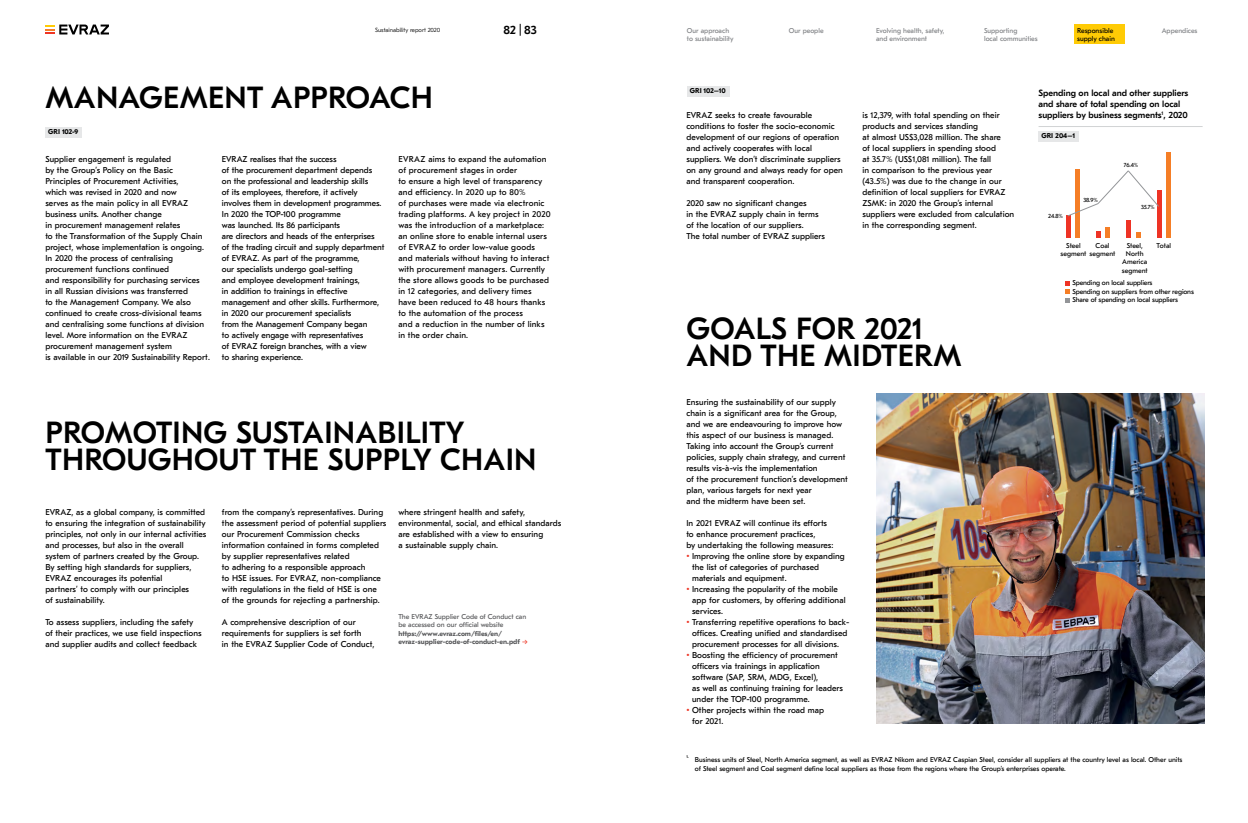
<style>
.page{position:relative;width:1248px;height:823px;background:#fff}
.page>*{position:absolute;margin:0;border:0;box-sizing:border-box;transform-origin:0 0}
.t1{font:500 30.5px/26.6px "GT Eesti Pro Text";letter-spacing:.01em;color:#000}
.t2{font:500 12px "GT Eesti Pro Text";color:#000}
.t3{font:500 9px/10.8px "GT Eesti Pro Text";color:#000}
.t4{font:8.5px/11px "GT Eesti Pro Text";letter-spacing:.01em;color:#000}
.t5{font:7px/8.4px "GT Eesti Pro Text";color:#000}
.t6{font:7px/8.4px "GT Eesti Pro Text";color:#808285}
.t7{font:7px/8.4px "GT Eesti Pro Text";letter-spacing:-.02em;color:#000}
.t8{font:700 7px/8.4px "GT Eesti Pro Text";color:#58595b}
.t9{font:7px/8.4px "GT Eesti Pro Text";color:#58595b}
.t10{font:700 7px "GT Eesti Pro Text";color:#000}
.t11{font:300 6px "GT Eesti Pro Text";color:#000}
.t12{font:6px "GT Eesti Pro Text";letter-spacing:-.02em;color:#000}
.t13{font:500 4.1px "GT Eesti Pro Text";color:#000}
.s1{font-weight:400;color:#ee3525}
.s2{font-weight:700;color:#ee3525}
</style>
<div class="page">
<svg style="left:45px;top:25px;width:64px;height:9px"></svg>
<div style="left:1074px;top:25px;width:50px;height:19px;background:#ffcb05"></div>
<svg style="left:520px;top:24px;width:1px;height:12px"></svg>
<div style="left:687px;top:86px;width:42px;height:10px;background:#e6e7e8"></div>
<hr style="left:1038px;top:126px;width:164px;height:1px;background:#d1d3d4">
<div style="left:1038px;top:131px;width:40px;height:10px;background:#e6e7e8"></div>
<div style="left:1074px;top:169px;width:5px;height:68px;background:#f57e26"></div>
<div style="left:1105px;top:226px;width:5px;height:11px;background:#f57e26"></div>
<svg style="left:1136px;top:232px;width:4px;height:5px"></svg>
<div style="left:1165px;top:152px;width:5px;height:85px;background:#f57e26"></div>
<div style="left:1065px;top:215px;width:5px;height:22px;background:#ee3325"></div>
<svg style="left:1096px;top:231px;width:5px;height:6px"></svg>
<div style="left:1126px;top:220px;width:5px;height:17px;background:#ee3325"></div>
<div style="left:1156px;top:190px;width:5px;height:47px;background:#ee3325"></div>
<svg style="left:1067px;top:169px;width:92px;height:48px"></svg>
<svg style="left:1065px;top:281px;width:4px;height:21px"></svg>
<div style="left:45px;top:127px;width:37px;height:10px;background:#e6e7e8"></div>
<img style="left:876px;top:393px;width:327px;height:330px">
<p class="t11" style="left:375px;top:26px;width:66px">Sustainability report 2020</p>
<h2 class="t2" style="left:503px;top:24px;width:14px">82</h2>
<h2 class="t2" style="left:524px;top:24px;width:14px">83</h2>
<p class="t6" style="left:687px;top:26px;width:44px">Our approach</p>
<p class="t6" style="left:1161px;top:26px;width:37px">Appendices</p>
<p class="t6" style="left:687px;top:35px;width:48px">to sustainability</p>
<p class="t6" style="left:788px;top:26px;width:36px">Our people</p>
<p class="t6" style="left:876px;top:26px;width:70px">Evolving health, safety, and environment</p>
<p class="t6" style="left:983px;top:26px;width:55px">Supporting<br>local communities</p>
<p class="t5" style="left:1077px;top:26px;width:39px">Responsible supply chain</p>
<h1 class="t1" style="left:46px;top:85px;width:389px">MANAGEMENT APPROACH</h1>
<p class="t10" style="left:48px;top:128px;width:32px">GRI 102-9</p>
<p class="t4" style="left:45px;top:154px;width:166px">Supplier engagement is regulated<br>by the Group’s Policy on the Basic Principles of Procurement Activities,<br>which was revised in 2020 and now<br>serves as the main policy in all EVRAZ business units. Another change<br>in procurement management relates<br>to the Transformation of the Supply Chain project, whose implementation is ongoing.<br>In 2020 the process of centralising procurement functions continued<br>and responsibility for purchasing services<br>in all Russian divisions was transferred<br>to the Management Company. We also continued to create cross-divisional teams and centralising some functions at division level. More information on the EVRAZ procurement management system<br>is available in our 2019 Sustainability Report.</p>
<p class="t4" style="left:222px;top:154px;width:164px">EVRAZ realises that the success<br>of the procurement department depends<br>on the professional and leadership skills<br>of its employees, therefore, it actively involves them in development programmes.<br>In 2020 the TOP-100 programme<br>was launched. Its 86 participants<br>are directors and heads of the enterprises<br>of the trading circuit and supply department of EVRAZ. As part of the programme,<br>our specialists undergo goal-setting<br>and employee development trainings,<br>in addition to trainings in effective management and other skills. Furthermore, in 2020 our procurement specialists<br>from the Management Company began<br>to actively engage with representatives<br>of EVRAZ foreign branches, with a view<br>to sharing experience.</p>
<p class="t4" style="left:398px;top:154px;width:154px">EVRAZ aims to expand the automation of procurement stages in order<br>to ensure a high level of transparency and efficiency. In 2020 up to 80%<br>of purchases were made via electronic trading platforms. A key project in 2020 was the introduction of a marketplace: an online store to enable internal users of EVRAZ to order low-value goods and materials without having to interact with procurement managers. Currently the store allows goods to be purchased in 12 categories, and delivery times have been reduced to 48 hours thanks to the automation of the process<br>and a reduction in the number of links in the order chain.</p>
<h1 class="t1" style="left:46px;top:419px;width:492px">PROMOTING SUSTAINABILITY<br>THROUGHOUT THE SUPPLY CHAIN</h1>
<p class="t4" style="left:45px;top:506px;width:162px">EVRAZ, as a global company, is committed to ensuring the integration of sustainability principles, not only in our internal activities and processes, but also in the overall system of partners created by the Group.<br>By setting high standards for suppliers, EVRAZ encourages its potential<br>partners’ to comply with our principles<br>of sustainability.</p>
<p class="t4" style="left:45px;top:616px;width:158px">To assess suppliers, including the safety of their practices, we use field inspections and supplier audits and collect feedback</p>
<p class="t4" style="left:222px;top:506px;width:166px">from the company’s representatives. During the assessment period of potential suppliers our Procurement Commission checks information contained in forms completed by supplier representatives related<br>to adhering to a responsible approach<br>to HSE issues. For EVRAZ, non-compliance with regulations in the field of HSE is one<br>of the grounds for rejecting a partnership.</p>
<p class="t4" style="left:222px;top:616px;width:154px">A comprehensive description of our requirements for suppliers is set forth<br>in the EVRAZ Supplier Code of Conduct,</p>
<p class="t4" style="left:398px;top:506px;width:164px">where stringent health and safety, environmental, social, and ethical standards are established with a view to ensuring<br>a sustainable supply chain.</p>
<p class="t9" style="left:398px;top:612px;width:129px">The EVRAZ Supplier Code of Conduct can be accessed on our official website</p>
<p class="t8" style="left:398px;top:629px;width:131px">https://www.evraz.com/files/en/ evraz-supplier-code-of-conduct-en.pdf <span class="s1">→</span></p>
<p class="t10" style="left:689px;top:87px;width:37px">GRI 102–10</p>
<p class="t4" style="left:686px;top:110px;width:158px">EVRAZ seeks to create favourable conditions to foster the socio-economic development of our regions of operation and actively cooperates with local suppliers. We don’t discriminate suppliers on any ground and always ready for open and transparent cooperation.</p>
<p class="t4" style="left:686px;top:198px;width:140px">2020 saw no significant changes<br>in the EVRAZ supply chain in terms of the location of our suppliers.<br>The total number of EVRAZ suppliers</p>
<p class="t4" style="left:862px;top:110px;width:153px">is 12,379, with total spending on their products and services standing<br>at almost US$3,028 million. The share<br>of local suppliers in spending stood<br>at 35.7% (US$1,081 million). The fall<br>in comparison to the previous year (43.5%) was due to the change in our definition of local suppliers for EVRAZ ZSMK: in 2020 the Group’s internal suppliers were excluded from calculation in the corresponding segment.</p>
<h1 class="t1" style="left:686px;top:316px;width:276px">GOALS FOR 2021<br>AND THE MIDTERM</h1>
<p class="t4" style="left:686px;top:396px;width:163px">Ensuring the sustainability of our supply chain is a significant area for the Group, and we are endeavouring to improve how this aspect of our business is managed.<br>Taking into account the Group’s current policies, supply chain strategy, and current results vis-à-vis the implementation<br>of the procurement function’s development plan, various targets for next year<br>and the midterm have been set.</p>
<p class="t4" style="left:686px;top:517px;width:148px">In 2021 EVRAZ will continue its efforts to enhance procurement practices,<br>by undertaking the following measures:</p>
<p class="t4" style="left:692px;top:550px;width:154px;text-indent:-6px"><span class="s2">•</span> Improving the online store by expanding the list of categories of purchased materials and equipment.</p>
<p class="t4" style="left:692px;top:583px;width:155px;text-indent:-6px"><span class="s2">•</span> Increasing the popularity of the mobile app for customers, by offering additional services.</p>
<p class="t4" style="left:686px;top:616px;width:165px;text-align:center"><span class="s2">•</span> Transferring repetitive operations to back&shy;offices. Creating unified and standardised procurement processes for all divisions.</p>
<p class="t4" style="left:692px;top:649px;width:152px;text-indent:-6px"><span class="s2">•</span> Boosting the efficiency of procurement officers via trainings in application software (SAP, SRM, MDG, Excel),<br>as well as continuing training for leaders under the TOP-100 programme.</p>
<p class="t4" style="left:692px;top:704px;width:133px;text-indent:-6px"><span class="s2">•</span> Other projects within the road map for 2021.</p>
<p class="t3" style="left:1038px;top:88px;width:151px">Spending on local and other suppliers and share of total spending on local suppliers by business segments<sup>1</sup>, 2020</p>
<p class="t10" style="left:1041px;top:132px;width:35px">GRI 204–1</p>
<p class="t12" style="left:1048px;top:213px;width:16px">24.8%</p>
<p class="t12" style="left:1083px;top:196px;width:16px">38.9%</p>
<p class="t12" style="left:1123px;top:161px;width:16px">76.4%</p>
<p class="t12" style="left:1140px;top:204px;width:15px">35.7%</p>
<p class="t5" style="left:1060px;top:241px;width:56px;text-indent:6px">Steel<br>segment segment</p>
<p class="t5" style="left:1095px;top:241px;width:15px">Coal</p>
<p class="t5" style="left:1121px;top:241px;width:27px;text-align:center">Steel,<br>North<br>America segment</p>
<p class="t5" style="left:1156px;top:241px;width:16px">Total</p>
<p class="t7" style="left:1072px;top:278px;width:123px">Spending on local suppliers<br>Spending on suppliers from other regions<br>Share of spending on local suppliers</p>
<p class="t13" style="left:686px;top:754px;width:4px">1.</p>
<p class="t5" style="left:694px;top:755px;width:489px">Business units of Steel, North America segment, as well as EVRAZ Nikom and EVRAZ Caspian Steel, consider all suppliers at the country level as local. Other units of Steel segment and Coal segment define local suppliers as those from the regions where the Group’s enterprises operate.</p>
</div>
